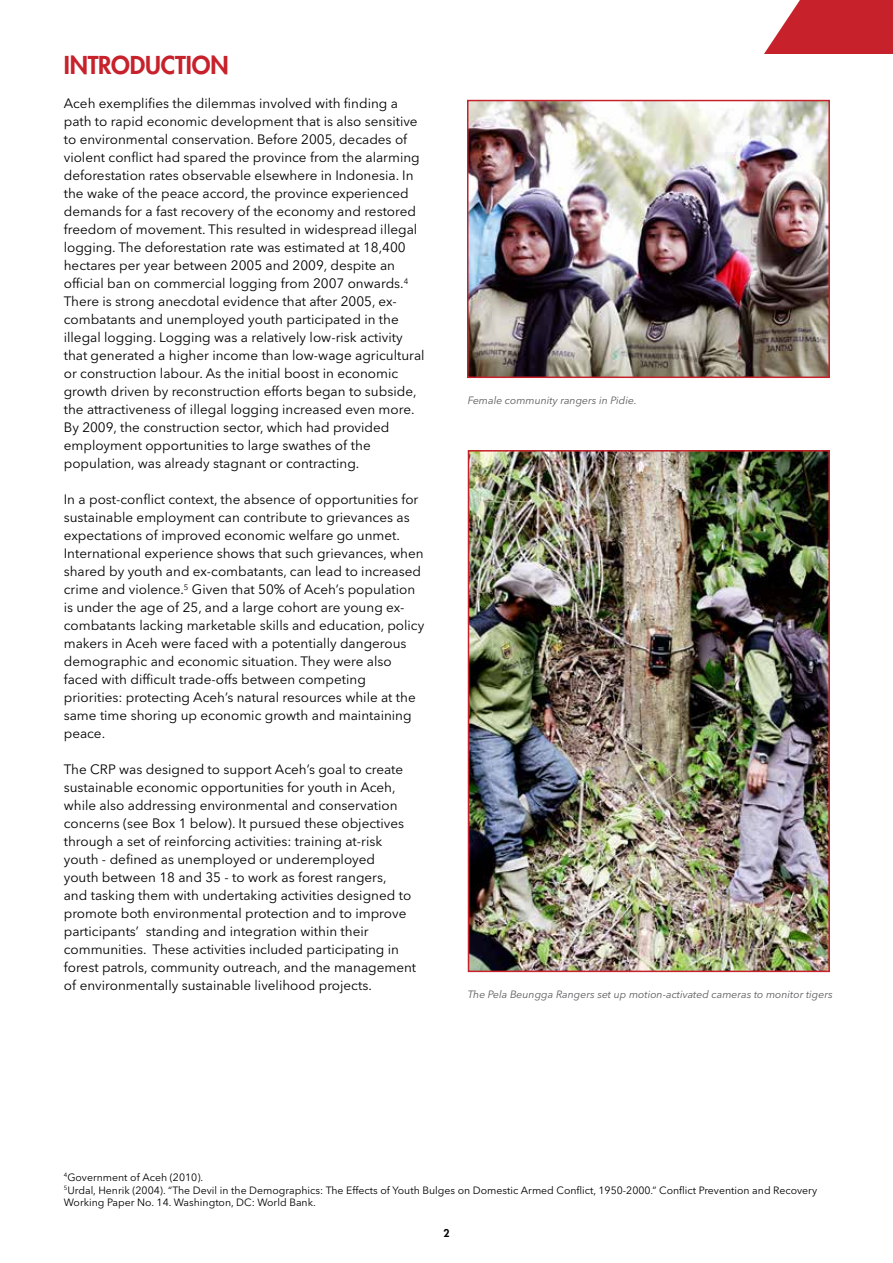
<style>
.page{position:relative;width:893px;height:1263px;background:#fff}
.page>*{position:absolute;margin:0;border:0;box-sizing:border-box;transform-origin:0 0}
.t1{font:800 24px "Futura Std";letter-spacing:-.005em;color:#c7212b}
.t2{font:13.5px/18px "Avenir Next LT Pro";color:#000}
.t3{font:10.5px/12.6px "Avenir Next LT Pro";color:#000}
.t4{font:italic 10.5px "Avenir Next LT Pro";color:#58595b}
.t5{font:800 10.5px "Futura Std";color:#000}
</style>
<div class="page">
<img style="left:471px;top:453px;width:356px;height:516px">
<div style="left:468px;top:450px;width:362px;height:522px;border:2px solid #c7212b"></div>
<img style="left:470px;top:103px;width:357px;height:272px">
<div style="left:467px;top:100px;width:363px;height:278px;border:2px solid #c7212b"></div>
<svg style="left:764px;top:0;width:129px;height:54px;background:#ce3f48"></svg>
<h1 class="t1" style="left:64px;top:50px;width:166px">INTRODUCTION</h1>
<p class="t2" style="left:64px;top:94px;width:362px">Aceh exemplifies the dilemmas involved with finding a path to rapid economic development that is also sensitive to environmental conservation. Before 2005, decades of violent conflict had spared the province from the alarming deforestation rates observable elsewhere in Indonesia. In the wake of the peace accord, the province experienced demands for a fast recovery of the economy and restored freedom of movement. This resulted in widespread illegal logging. The deforestation rate was estimated at 18,400 hectares per year between 2005 and 2009, despite an official ban on commercial logging from 2007 onwards.<sup>4<br></sup>There is strong anecdotal evidence that after 2005, ex&shy;combatants and unemployed youth participated in the illegal logging. Logging was a relatively low-risk activity that generated a higher income than low-wage agricultural or construction labour. As the initial boost in economic growth driven by reconstruction efforts began to subside, the attractiveness of illegal logging increased even more.<br>By 2009, the construction sector, which had provided employment opportunities to large swathes of the population, was already stagnant or contracting.</p>
<p class="t2" style="left:64px;top:490px;width:362px">In a post-conflict context, the absence of opportunities for sustainable employment can contribute to grievances as expectations of improved economic welfare go unmet.<br>International experience shows that such grievances, when shared by youth and ex-combatants, can lead to increased crime and violence.<sup>5</sup> Given that 50% of Aceh’s population is under the age of 25, and a large cohort are young ex&shy;combatants lacking marketable skills and education, policy makers in Aceh were faced with a potentially dangerous demographic and economic situation. They were also faced with difficult trade-offs between competing priorities: protecting Aceh’s natural resources while at the same time shoring up economic growth and maintaining peace.</p>
<p class="t2" style="left:64px;top:760px;width:354px">The CRP was designed to support Aceh’s goal to create sustainable economic opportunities for youth in Aceh, while also addressing environmental and conservation concerns (see Box 1 below). It pursued these objectives through a set of reinforcing activities: training at-risk youth - defined as unemployed or underemployed<br>youth between 18 and 35 - to work as forest rangers,<br>and tasking them with undertaking activities designed to promote both environmental protection and to improve participants’ standing and integration within their communities. These activities included participating in forest patrols, community outreach, and the management of environmentally sustainable livelihood projects.</p>
<p class="t4" style="left:468px;top:394px;width:170px">Female community rangers in Pidie.</p>
<p class="t4" style="left:468px;top:988px;width:366px">The Pela Beungga Rangers set up motion-activated cameras to monitor tigers</p>
<p class="t3" style="left:64px;top:1171px;width:755px"><sup>4</sup>Government of Aceh (2010).<br><sup>5</sup>Urdal, Henrik (2004). “The Devil in the Demographics: The Effects of Youth Bulges on Domestic Armed Conflict, 1950-2000.” Conflict Prevention and Recovery<br>Working Paper No. 14. Washington, DC: World Bank.</p>
<p class="t5" style="left:443px;top:1226px;width:8px">2</p>
</div>
